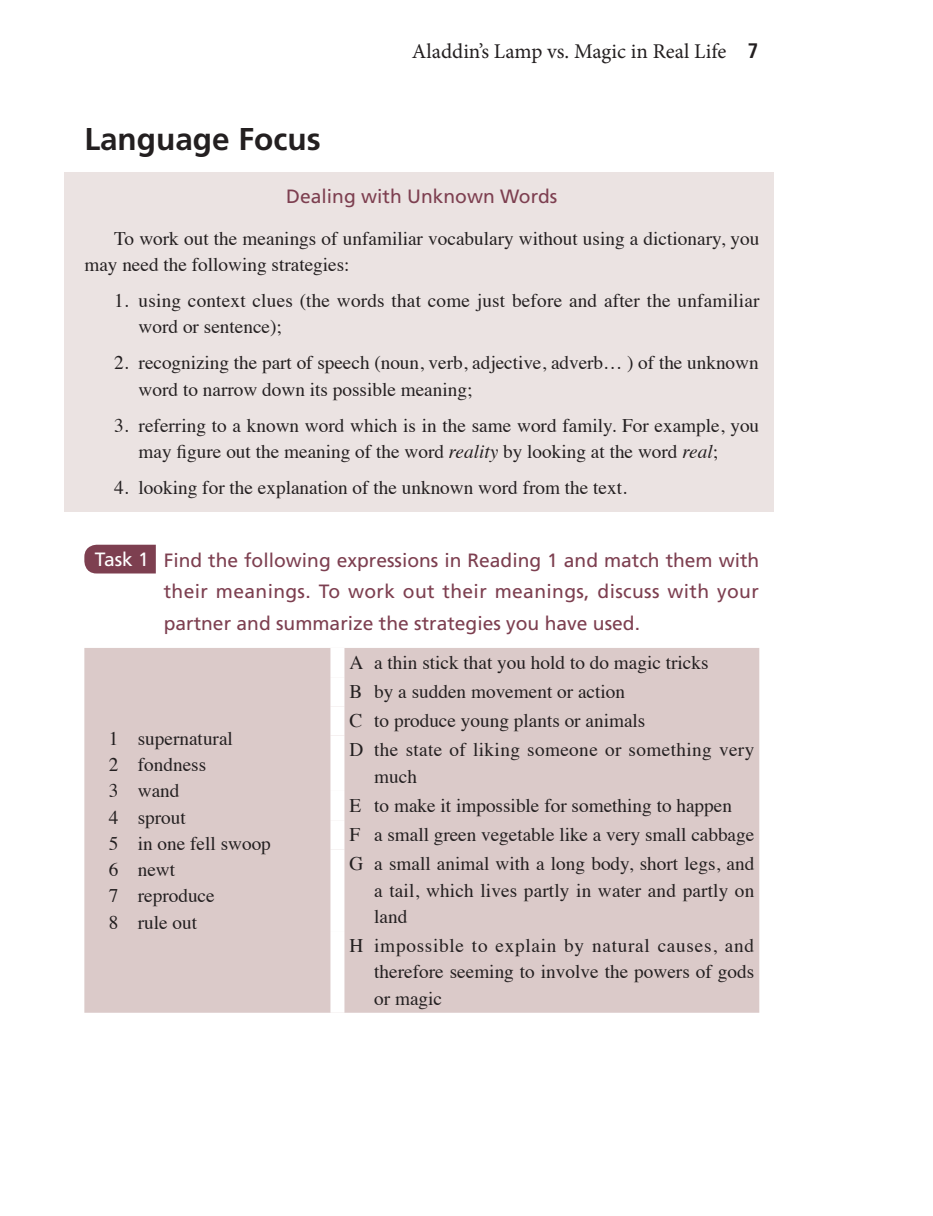
<style>
.page{position:relative;width:933px;height:1216px;background:#fff}
.page>*{position:absolute;margin:0;border:0;box-sizing:border-box;transform-origin:0 0}
.t1{font:700 31.5px "Frutiger LT Std";color:#231f20}
.t2{font:21px "Minion Pro";color:#231f20}
.t3{font:19.25px/26.2px "Times";color:#231f20}
.t4{font:19.25px/31.5px "Frutiger LT Std";color:#7d3f50;text-align:justify}
.t5{font:19.25px "Frutiger LT Std";color:#fff}
.s1{font-family:"Frutiger LT Std";font-weight:700;font-stretch:condensed}
.s2{font-style:italic}
</style>
<div class="page">
<div style="left:64px;top:172px;width:710px;height:339px;background:#ebe3e2"></div>
<div style="left:84px;top:648px;width:675px;height:364px;background:#dbcac9"></div>
<div style="left:330px;top:648px;width:14px;height:29px;background:#fff"></div>
<div style="left:330px;top:677px;width:14px;height:29px;background:#fff"></div>
<div style="left:330px;top:706px;width:14px;height:29px;background:#fff"></div>
<div style="left:330px;top:735px;width:14px;height:56px;background:#fff"></div>
<div style="left:330px;top:791px;width:14px;height:29px;background:#fff"></div>
<div style="left:330px;top:820px;width:14px;height:29px;background:#fff"></div>
<div style="left:330px;top:849px;width:14px;height:82px;background:#fff"></div>
<div style="left:330px;top:931px;width:14px;height:81px;background:#fff"></div>
<svg style="left:84px;top:544px;width:72px;height:29px;background:#844a5a"></svg>
<p class="t2" style="left:412px;top:37px;width:348px">Aladdin’s Lamp vs. Magic in Real Life <span class="s1">7</span></p>
<h1 class="t1" style="left:84px;top:121px;width:238px">Language Focus</h1>
<p class="t4" style="left:286px;top:181px;width:273px">Dealing with Unknown Words</p>
<p class="t3" style="left:84px;top:223px;width:676px;text-indent:30px">To work out the meanings of unfamiliar vocabulary without using a dictionary, you may need the following strategies:</p>
<p class="t3" style="left:139px;top:286px;width:622px;text-indent:-25px">1. using context clues (the words that come just before and after the unfamiliar word or sentence);</p>
<p class="t3" style="left:139px;top:348px;width:621px;text-indent:-25px">2. recognizing the part of speech (noun, verb, adjective, adverb… ) of the unknown word to narrow down its possible meaning;</p>
<p class="t3" style="left:139px;top:410px;width:622px;text-indent:-25px">3. referring to a known word which is in the same word family. For example, you may figure out the meaning of the word <span class="s2">reality</span> by looking at the word <span class="s2">real</span>;</p>
<p class="t3" style="left:114px;top:473px;width:514px">4. looking for the explanation of the unknown word from the text.</p>
<p class="t5" style="left:95px;top:547px;width:56px">Task 1</p>
<p class="t4" style="left:164px;top:544px;width:597px">Find the following expressions in Reading 1 and match them with their meanings. To work out their meanings, discuss with your partner and summarize the strategies you have used.</p>
<p class="t3" style="left:109px;top:723px;width:164px">1 supernatural<br>2 fondness<br>3 wand<br>4 sprout<br>5 in one fell swoop<br>6 newt<br>7 reproduce<br>8 rule out</p>
<p class="t3" style="left:349px;top:646px;width:406px;line-height:29.2px">A a thin stick that you hold to do magic tricks<br>B by a sudden movement or action<br>C to produce young plants or animals<br>D the state of liking someone or something very</p>
<p class="t3" style="left:349px;top:760px;width:406px;line-height:29.2px;text-indent:25px">much<br>E to make it impossible for something to happen<br>F a small green vegetable like a very small cabbage G a small animal with a long body, short legs, and</p>
<p class="t3" style="left:374px;top:875px;width:381px">a tail, which lives partly in water and partly on land</p>
<p class="t3" style="left:374px;top:930px;width:381px;text-align:justify;text-indent:-25px">H impossible to explain by natural causes, and therefore seeming to involve the powers of gods or magic</p>
</div>
